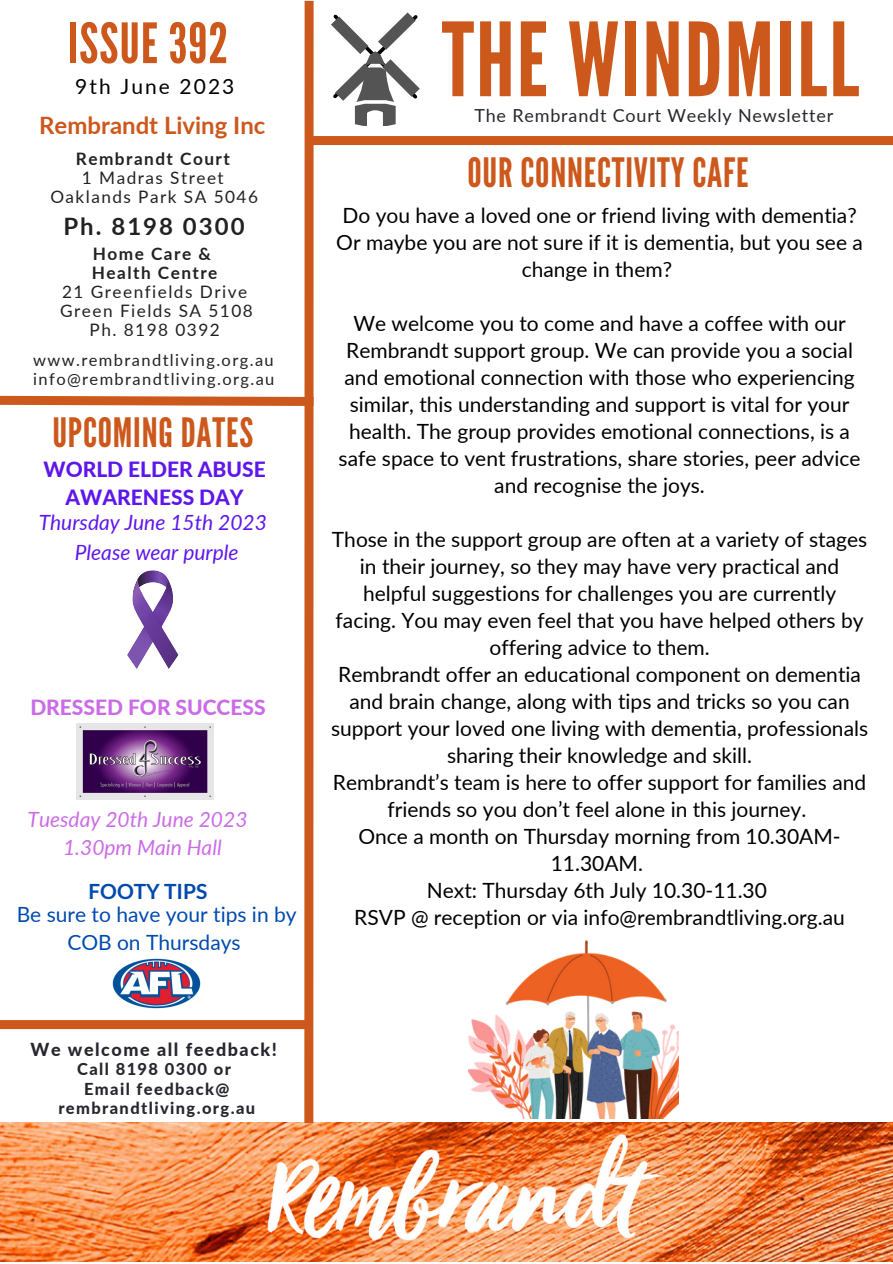
<style>
.page{position:relative;width:893px;height:1264px;background:#fff}
.page>*{position:absolute;margin:0;border:0;box-sizing:border-box;transform-origin:0 0}
.t1{font:101.7px "League Gothic";letter-spacing:.02em;color:#cc581c}
.t2{font:55.35px "League Gothic";letter-spacing:.02em;color:#cc581c}
.t3{font:40.35px "League Gothic";letter-spacing:.02em;color:#cc581c}
.t4{font:700 24px "Lato";color:#cc581c}
.t5{font:700 24px "Lato";letter-spacing:.085em;color:#222}
.t6{font:21px/27px "Lato";color:#000;text-align:center}
.t7{font:21px/28px "Lato";color:#004aad;text-align:center}
.t8{font:italic 21px "Lato";color:#5e17eb}
.t9{font:italic 21px/28px "Lato";color:#cb6ce6;text-align:center}
.t10{font:800 21px/28px "Lato";color:#5e17eb;text-align:center}
.t11{font:800 21px "Lato";color:#cb6ce6}
.t12{font:21px "Lato";letter-spacing:.1em;color:#000}
.t13{font:700 21px "Lato";color:#004aad}
.t14{font:18px "Lato";letter-spacing:.045em;color:#26262e}
.t15{font:800 18px "Lato";letter-spacing:.085em;color:#26262e}
.t16{font:17.25px/19px "Lato";letter-spacing:.085em;color:#222;text-align:center}
.t17{font:700 17.25px "Lato";letter-spacing:.085em;color:#222}
.t18{font:16.5px/19px "Lato";letter-spacing:.085em;color:#222}
.t19{font:800 16.5px/19px "Lato";letter-spacing:.085em;color:#26262e;text-align:center}
</style>
<div class="page">
<img style="left:0;top:1122px;width:892px;height:139px">
<img style="left:112px;top:958px;width:89px;height:50px">
<svg style="left:0;top:391px;width:314px;height:19px"></svg>
<div style="left:0;top:1020px;width:306px;height:9px;background:#cc581c"></div>
<div style="left:304px;top:1px;width:9px;height:1122px;background:#cc581c"></div>
<div style="left:309px;top:136px;width:583px;height:9px;background:#cc581c"></div>
<img style="left:243px;top:1107px;width:450px;height:155px">
<svg style="left:331px;top:12px;width:89px;height:114px"></svg>
<svg style="left:132px;top:570px;width:47px;height:99px"></svg>
<img style="left:76px;top:723px;width:138px;height:76px">
<img style="left:468px;top:940px;width:210px;height:178px">
<p class="t2" style="left:68px;top:11px;width:162px">ISSUE 392</p>
<p class="t12" style="left:75px;top:73px;width:161px">9th June 2023</p>
<p class="t4" style="left:39px;top:110px;width:228px">Rembrandt Living Inc</p>
<p class="t17" style="left:76px;top:148px;width:155px">Rembrandt Court</p>
<p class="t16" style="left:82px;top:168px;width:143px">1 Madras Street</p>
<p class="t16" style="left:50px;top:187px;width:209px">Oaklands Park SA 5046</p>
<p class="t5" style="left:63px;top:211px;width:183px">Ph. 8198 0300</p>
<p class="t17" style="left:93px;top:242px;width:119px">Home Care &amp;</p>
<p class="t17" style="left:92px;top:262px;width:127px">Health Centre</p>
<p class="t16" style="left:60px;top:281px;width:194px">21 Greenfields Drive<br>Green Fields SA 5108<br>Ph. 8198 0392</p>
<p class="t18" style="left:33px;top:350px;width:243px">www.rembrandtliving.org.au info@rembrandtliving.org.au</p>
<p class="t3" style="left:52px;top:409px;width:202px">UPCOMING DATES</p>
<p class="t10" style="left:43px;top:454px;width:224px">WORLD ELDER ABUSE<br>AWARENESS DAY</p>
<p class="t8" style="left:39px;top:509px;width:229px">Thursday June 15th 2023</p>
<p class="t8" style="left:75px;top:539px;width:165px">Please wear purple</p>
<p class="t11" style="left:30px;top:694px;width:237px">DRESSED FOR SUCCESS</p>
<p class="t9" style="left:28px;top:805px;width:221px">Tuesday 20th June 2023<br>1.30pm Main Hall</p>
<p class="t13" style="left:88px;top:878px;width:120px">FOOTY TIPS</p>
<p class="t7" style="left:17px;top:900px;width:281px">Be sure to have your tips in by<br>COB on Thursdays</p>
<p class="t1" style="left:442px;top:1px;width:419px">THE WINDMILL</p>
<p class="t14" style="left:474px;top:104px;width:360px">The Rembrandt Court Weekly Newsletter</p>
<p class="t3" style="left:467px;top:149px;width:283px">OUR CONNECTIVITY CAFE</p>
<p class="t6" style="left:336px;top:202px;width:528px">Do you have a loved one or friend living with dementia?<br>Or maybe you are not sure if it is dementia, but you see a change in them?</p>
<p class="t6" style="left:338px;top:310px;width:523px">We welcome you to come and have a coffee with our Rembrandt support group. We can provide you a social and emotional connection with those who experiencing similar, this understanding and support is vital for your health. The group provides emotional connections, is a safe space to vent frustrations, share stories, peer advice and recognise the joys.</p>
<p class="t6" style="left:332px;top:525px;width:537px">Those in the support group are often at a variety of stages in their journey, so they may have very practical and helpful suggestions for challenges you are currently facing. You may even feel that you have helped others by offering advice to them.</p>
<p class="t6" style="left:331px;top:660px;width:538px">Rembrandt offer an educational component on dementia and brain change, along with tips and tricks so you can support your loved one living with dementia, professionals sharing their knowledge and skill.</p>
<p class="t6" style="left:333px;top:768px;width:534px">Rembrandt’s team is here to offer support for families and friends so you don’t feel alone in this journey.</p>
<p class="t6" style="left:358px;top:822px;width:483px">Once a month on Thursday morning from 10.30AM-<br>11.30AM.</p>
<p class="t6" style="left:427px;top:876px;width:341px">Next: Thursday 6th July 10.30-11.30</p>
<p class="t6" style="left:354px;top:903px;width:492px">RSVP @ reception or via info@rembrandtliving.org.au</p>
<p class="t15" style="left:30px;top:1038px;width:248px">We welcome all feedback!</p>
<p class="t19" style="left:77px;top:1059px;width:155px">Call 8198 0300 or</p>
<p class="t19" style="left:58px;top:1078px;width:198px">Email feedback@ rembrandtliving.org.au</p>
</div>
